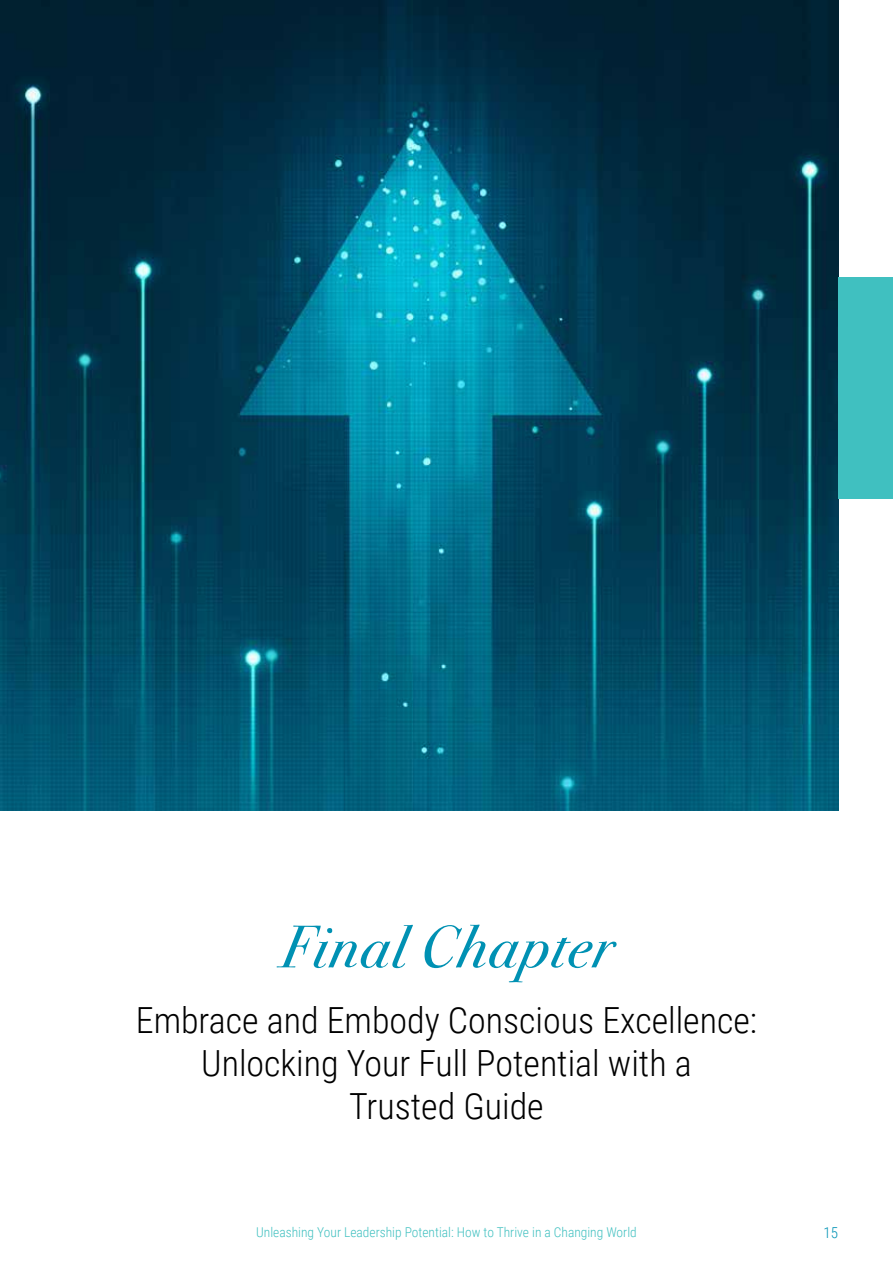
<style>
.page{position:relative;width:893px;height:1263px;background:#fff}
.page>*{position:absolute;margin:0;border:0;box-sizing:border-box;transform-origin:0 0}
.t1{font:italic 60px "Bodoni Svty Two ITCTT";letter-spacing:.03em;color:#0091b3}
.t2{font:300 36px/43.2px "Roboto Condensed";color:#000;text-align:center}
.t3{font:300 15px "Roboto Condensed";color:#0092b4}
.t4{font:300 13.5px "Roboto Condensed";color:#40c0c0}
</style>
<div class="page">
<img style="left:0;top:0;width:839px;height:810px">
<div style="left:839px;top:278px;width:54px;height:221px;background:#40c0c0"></div>
<h1 class="t1" style="left:280px;top:895px;width:333px">Final Chapter</h1>
<p class="t2" style="left:136px;top:997px;width:623px">Embrace and Embody Conscious Excellence:<br>Unlocking Your Full Potential with a<br>Trusted Guide</p>
<p class="t4" style="left:256px;top:1223px;width:382px">Unleashing Your Leadership Potential: How to Thrive in a Changing World</p>
<p class="t3" style="left:823px;top:1222px;width:16px">15</p>
</div>
